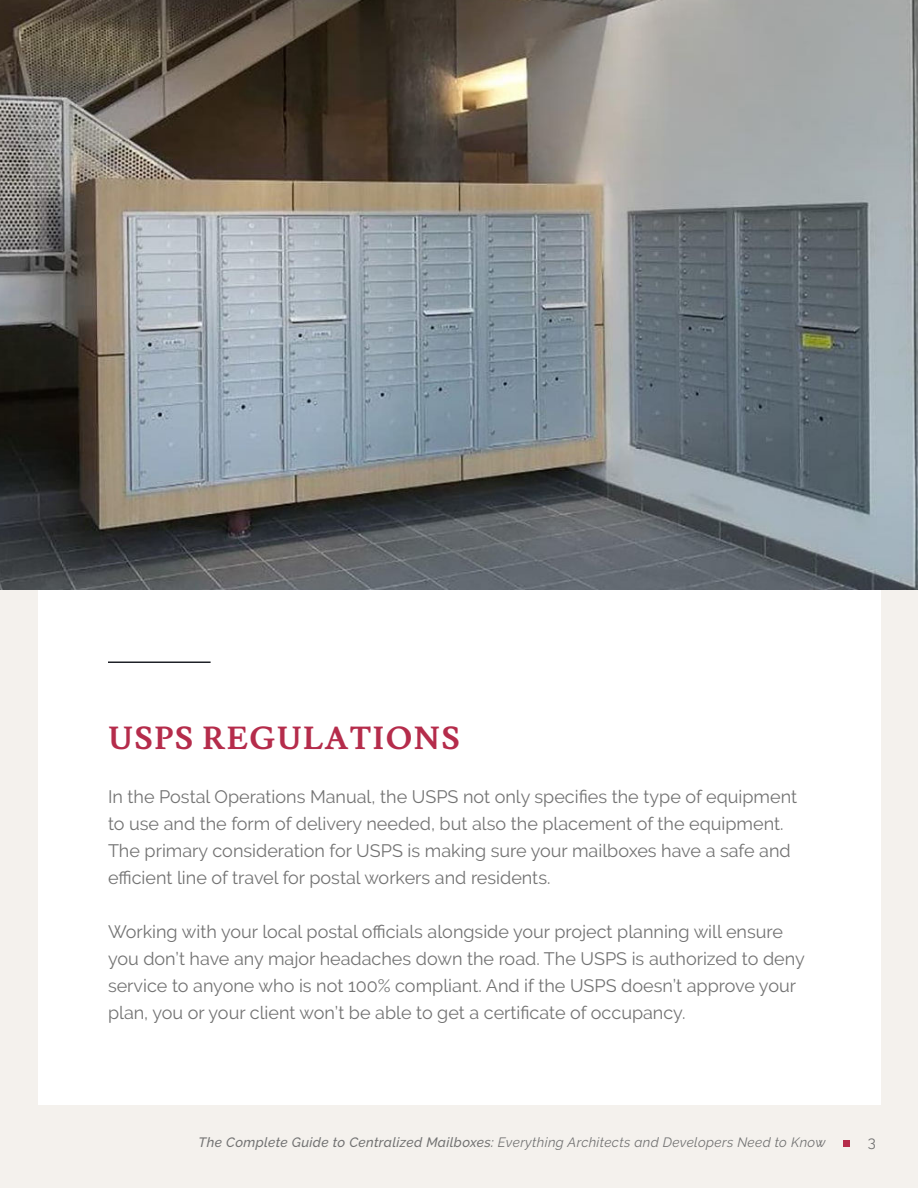
<style>
.page{position:relative;width:918px;height:1188px;background:#f4f1ed}
.page>*{position:absolute;margin:0;border:0;box-sizing:border-box;transform-origin:0 0}
.t1{font:700 31.5px "Lusitana";letter-spacing:.05em;color:#b52c4b}
.t2{font:18px/27px "Raleway";color:#737373}
.t3{font:15px "Raleway";color:#737373}
.t4{font:italic 13.5px "Raleway";letter-spacing:.025em;color:#737373}
.s1{font-weight:500}
</style>
<div class="page">
<div style="left:38px;top:37px;width:842px;height:1067px;background:#fff"></div>
<svg style="left:843px;top:1140px;width:6px;height:6px"></svg>
<hr style="left:108px;top:661px;width:103px;height:2px;background:#1e2127">
<img style="left:0;top:0;width:918px;height:590px">
<h1 class="t1" style="left:108px;top:725px;width:353px">USPS REGULATIONS</h1>
<p class="t2" style="left:108px;top:783px;width:691px">In the Postal Operations Manual, the USPS not only specifies the type of equipment to use and the form of delivery needed, but also the placement of the equipment.<br>The primary consideration for USPS is making sure your mailboxes have a safe and efficient line of travel for postal workers and residents.</p>
<p class="t2" style="left:108px;top:918px;width:698px">Working with your local postal officials alongside your project planning will ensure you don’t have any major headaches down the road. The USPS is authorized to deny service to anyone who is not 100% compliant. And if the USPS doesn’t approve your plan, you or your client won’t be able to get a certificate of occupancy.</p>
<p class="t4" style="left:199px;top:1137px;width:628px"><span class="s1">The Complete Guide to Centralized Mailboxes:</span> Everything Architects and Developers Need to Know</p>
<p class="t3" style="left:868px;top:1136px;width:10px">3</p>
</div>
